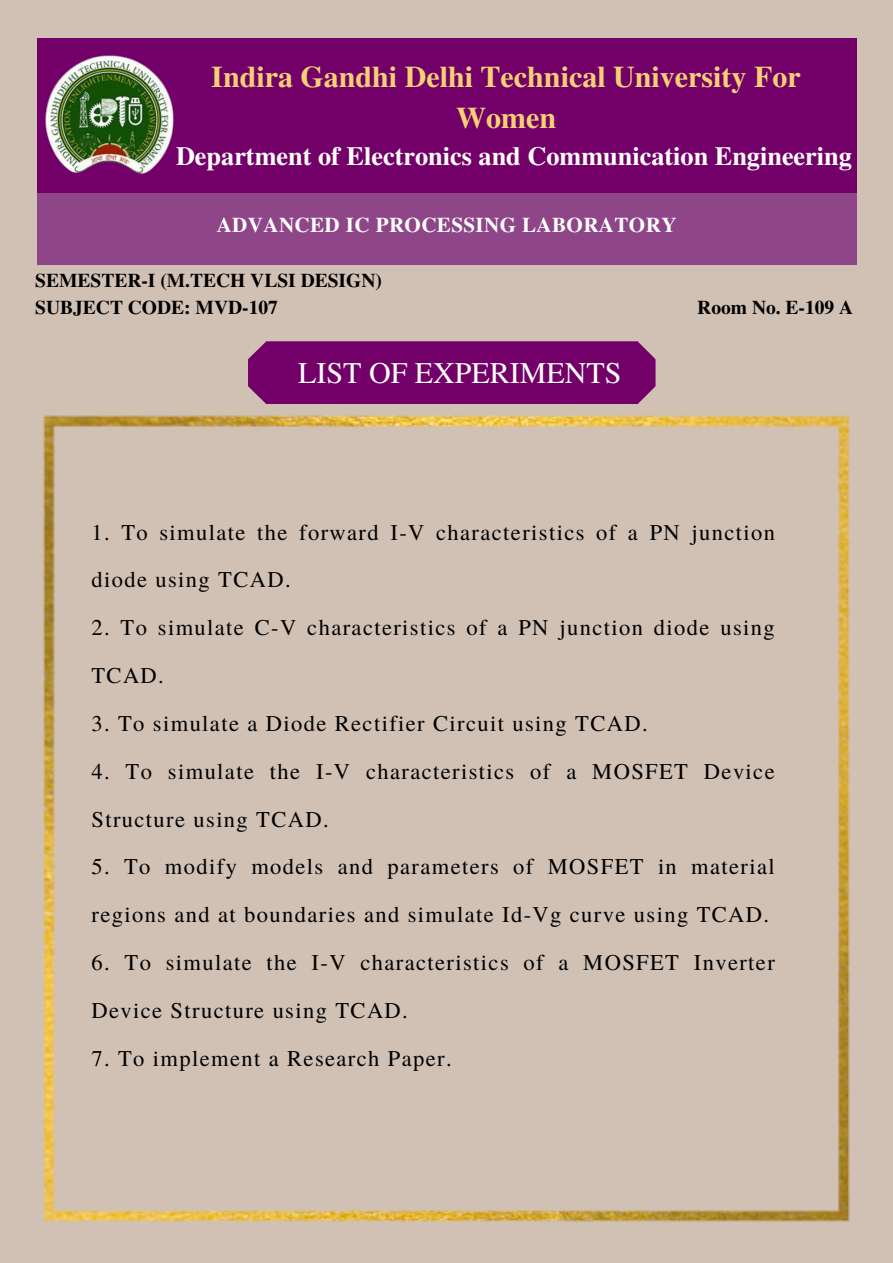
<style>
.page{position:relative;width:893px;height:1263px;background:#d1c1b5}
.page>*{position:absolute;margin:0;border:0;box-sizing:border-box;transform-origin:0 0}
.t1{font:700 30px/41.6px "Te X Gyre Termes";color:#f6d174;text-align:center}
.t2{font:30px "Te X Gyre Termes";color:#fff}
.t3{font:700 26.25px "Te X Gyre Termes";color:#fff}
.t4{font:22.5px/47.8px "Te X Gyre Termes";letter-spacing:.06em;color:#000}
.t5{font:700 21px "Te X Gyre Termes";letter-spacing:.02em;color:#fff}
.t6{font:700 19.5px/27px "Te X Gyre Termes";color:#000}
</style>
<div class="page">
<div style="left:37px;top:38px;width:820px;height:155px;background:#720068"></div>
<div style="left:37px;top:193px;width:820px;height:72px;background:#8e4688"></div>
<img style="left:45px;top:55px;width:129px;height:119px">
<div style="left:248px;top:341px;width:407px;height:63px;background:#720068"></div>
<img style="left:43px;top:415px;width:807px;height:806px">
<h1 class="t1" style="left:211px;top:54px;width:591px">Indira Gandhi Delhi Technical University For<br>Women</h1>
<p class="t3" style="left:176px;top:136px;width:677px">Department of Electronics and Communication Engineering</p>
<p class="t5" style="left:217px;top:209px;width:461px">ADVANCED IC PROCESSING LABORATORY</p>
<p class="t6" style="left:35px;top:266px;width:348px">SEMESTER-I (M.TECH VLSI DESIGN)<br>SUBJECT CODE: MVD-107</p>
<h1 class="t2" style="left:298px;top:351px;width:325px">LIST OF EXPERIMENTS</h1>
<p class="t6" style="left:697px;top:293px;width:157px">Room No. E-109 A</p>
<p class="t4" style="left:91px;top:507px;width:685px">1. To simulate the forward I-V characteristics of a PN junction diode using TCAD.</p>
<p class="t4" style="left:91px;top:603px;width:685px">2. To simulate C-V characteristics of a PN junction diode using<br>TCAD.</p>
<p class="t4" style="left:91px;top:698px;width:558px">3. To simulate a Diode Rectifier Circuit using TCAD.</p>
<p class="t4" style="left:91px;top:746px;width:685px">4. To simulate the I-V characteristics of a MOSFET Device<br>Structure using TCAD.</p>
<p class="t4" style="left:91px;top:842px;width:685px">5. To modify models and parameters of MOSFET in material regions and at boundaries and simulate Id-Vg curve using TCAD.</p>
<p class="t4" style="left:91px;top:937px;width:685px">6. To simulate the I-V characteristics of a MOSFET Inverter<br>Device Structure using TCAD.</p>
<p class="t4" style="left:91px;top:1033px;width:362px">7. To implement a Research Paper.</p>
</div>
